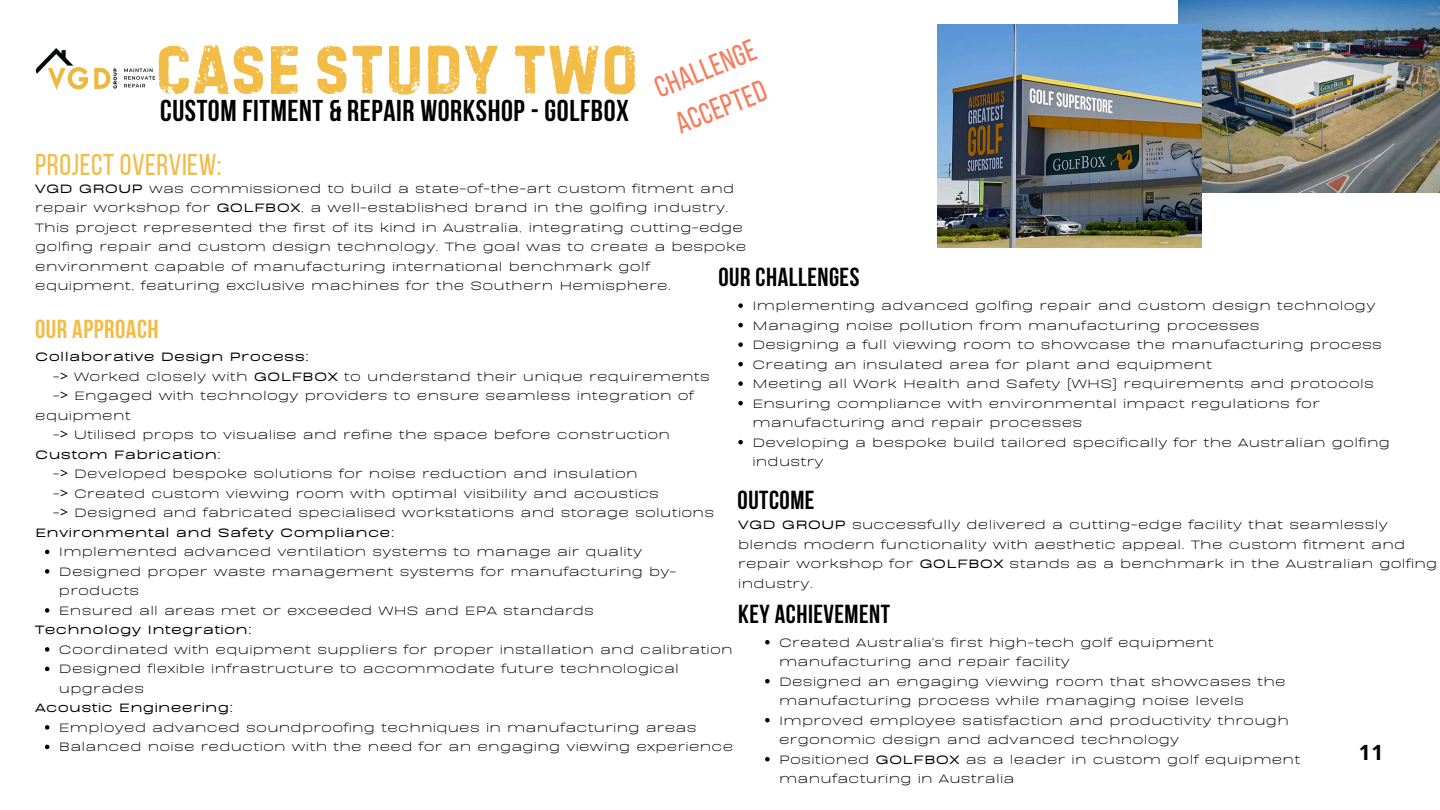
<style>
.page{position:relative;width:1440px;height:810px;background:#fff}
.page>*{position:absolute;margin:0;border:0;box-sizing:border-box;transform-origin:0 0}
.t1{font:74px "Handelson Six";color:#f2bc47}
.t2{font:700 30px "Bebas Neue";letter-spacing:.02em;color:#000}
.t3{font:30px/41.2px "Bebas Neue";color:#f87b5b}
.t4{font:30px "Bebas Neue";letter-spacing:.02em;color:#f2bc47}
.t5{font:700 26px "Bebas Neue";letter-spacing:.02em;color:#000}
.t6{font:700 26px "Bebas Neue";letter-spacing:.02em;color:#f2bc47}
.t7{font:700 21px "Open Sans";color:#000}
.t8{font:14px/19.5px "BD Sans";letter-spacing:.02em;color:#000001}
.t9{font:14px/19.5px "BD Sans";letter-spacing:.02em;color:#000}
.t10{font:700 14px "BD Sans";letter-spacing:.02em;color:#000001}
.s1{font-weight:700}
.s2{font-family:"Noto Sans"}
</style>
<div class="page">
<img style="left:35px;top:49px;width:120px;height:40px">
<img style="left:1179px;top:0;width:261px;height:193px">
<svg style="left:738px;top:303px;width:5px;height:5px"></svg>
<svg style="left:738px;top:323px;width:5px;height:4px"></svg>
<svg style="left:738px;top:342px;width:5px;height:5px"></svg>
<svg style="left:738px;top:362px;width:5px;height:4px"></svg>
<svg style="left:738px;top:381px;width:5px;height:5px"></svg>
<svg style="left:738px;top:401px;width:5px;height:4px"></svg>
<svg style="left:738px;top:440px;width:5px;height:4px"></svg>
<svg style="left:765px;top:640px;width:5px;height:4px"></svg>
<svg style="left:765px;top:679px;width:5px;height:4px"></svg>
<svg style="left:765px;top:718px;width:5px;height:4px"></svg>
<svg style="left:765px;top:757px;width:5px;height:4px"></svg>
<svg style="left:45px;top:550px;width:4px;height:4px"></svg>
<svg style="left:45px;top:569px;width:4px;height:5px"></svg>
<svg style="left:45px;top:608px;width:4px;height:5px"></svg>
<svg style="left:45px;top:647px;width:4px;height:5px"></svg>
<svg style="left:45px;top:667px;width:4px;height:4px"></svg>
<svg style="left:45px;top:725px;width:4px;height:5px"></svg>
<svg style="left:45px;top:745px;width:4px;height:4px"></svg>
<img style="left:938px;top:25px;width:264px;height:222px">
<p class="t1" style="left:155px;top:27px;width:485px">CASE STUDY TWO</p>
<p class="t2" style="left:160px;top:99px;width:470px">CUSTOM FITMENT &amp; REPAIR WORKSHOP - GOLFBOX</p>
<p class="t4" style="left:35px;top:153px;width:188px">PROJECT OVERVIEW:</p>
<h3 class="t3" style="left:650px;top:72px;width:108px;rotate:-22deg">CHALLENGE<br>ACCEPTED</h3>
<h2 class="t9" style="left:35px;top:177px;width:713px"><span class="s1">VGD GROUP</span> was commissioned to build a state-of-the-art custom fitment and repair workshop for <span class="s1">GOLFBOX</span>, a well-established brand in the golfing industry.<br>This project represented the first of its kind in Australia, integrating cutting-edge golfing repair and custom design technology. The goal was to create a bespoke environment capable of manufacturing international benchmark golf equipment, featuring exclusive machines for the Southern Hemisphere.</h2>
<p class="t5" style="left:718px;top:267px;width:142px">OUR CHALLENGES</p>
<h4 class="t8" style="left:752px;top:294px;width:624px">Implementing advanced golfing repair and custom design technology</h4>
<p class="t8" style="left:752px;top:314px;width:509px">Managing noise pollution from manufacturing processes</p>
<p class="t8" style="left:752px;top:333px;width:631px">Designing a full viewing room to showcase the manufacturing process</p>
<p class="t8" style="left:752px;top:353px;width:461px">Creating an insulated area for plant and equipment</p>
<p class="t8" style="left:752px;top:372px;width:623px">Meeting all Work Health and Safety (WHS) requirements and protocols</p>
<p class="t8" style="left:752px;top:392px;width:569px">Ensuring compliance with environmental impact regulations for manufacturing and repair processes</p>
<p class="t8" style="left:752px;top:431px;width:639px">Developing a bespoke build tailored specifically for the Australian golfing industry</p>
<p class="t6" style="left:35px;top:318px;width:125px">OUR APPROACH</p>
<p class="t10" style="left:35px;top:347px;width:275px">Collaborative Design Process:</p>
<p class="t8" style="left:53px;top:365px;width:659px">-<span class="s2">&gt;</span> Worked closely with <span class="s1">GOLFBOX</span> to understand their unique requirements</p>
<p class="t8" style="left:35px;top:384px;width:660px;text-indent:18px">-<span class="s2">&gt;</span> Engaged with technology providers to ensure seamless integration of equipment</p>
<p class="t8" style="left:53px;top:423px;width:619px">-<span class="s2">&gt;</span> Utilised props to visualise and refine the space before construction</p>
<p class="t10" style="left:35px;top:444px;width:187px">Custom Fabrication:</p>
<p class="t8" style="left:53px;top:462px;width:586px">-<span class="s2">&gt;</span> Developed bespoke solutions for noise reduction and insulation</p>
<p class="t8" style="left:53px;top:482px;width:608px">-<span class="s2">&gt;</span> Created custom viewing room with optimal visibility and acoustics</p>
<p class="t8" style="left:53px;top:501px;width:663px">-<span class="s2">&gt;</span> Designed and fabricated specialised workstations and storage solutions</p>
<h5 class="t10" style="left:35px;top:522px;width:361px">Environmental and Safety Compliance:</h5>
<p class="t8" style="left:59px;top:540px;width:585px">Implemented advanced ventilation systems to manage air quality</p>
<p class="t8" style="left:59px;top:560px;width:619px">Designed proper waste management systems for manufacturing by&shy;products</p>
<h5 class="t8" style="left:59px;top:599px;width:536px">Ensured all areas met or exceeded WHS and EPA standards</h5>
<p class="t10" style="left:35px;top:620px;width:218px">Technology Integration:</p>
<p class="t8" style="left:59px;top:638px;width:675px">Coordinated with equipment suppliers for proper installation and calibration</p>
<h4 class="t8" style="left:59px;top:657px;width:621px">Designed flexible infrastructure to accommodate future technological upgrades</h4>
<p class="t10" style="left:35px;top:698px;width:200px">Acoustic Engineering:</p>
<h4 class="t8" style="left:59px;top:716px;width:639px">Employed advanced soundproofing techniques in manufacturing areas</h4>
<p class="t8" style="left:59px;top:735px;width:676px">Balanced noise reduction with the need for an engaging viewing experience</p>
<p class="t5" style="left:738px;top:490px;width:78px">OUTCOME</p>
<p class="t8" style="left:738px;top:513px;width:701px"><span class="s1">VGD GROUP</span> successfully delivered a cutting-edge facility that seamlessly blends modern functionality with aesthetic appeal. The custom fitment and repair workshop for <span class="s1">GOLFBOX</span> stands as a benchmark in the Australian golfing industry.</p>
<p class="t5" style="left:738px;top:603px;width:153px">KEY ACHIEVEMENT</p>
<h4 class="t8" style="left:779px;top:631px;width:436px">Created Australia's first high-tech golf equipment manufacturing and repair facility</h4>
<p class="t8" style="left:779px;top:670px;width:508px">Designed an engaging viewing room that showcases the manufacturing process while managing noise levels</p>
<p class="t8" style="left:779px;top:709px;width:511px">Improved employee satisfaction and productivity through ergonomic design and advanced technology</p>
<p class="t8" style="left:779px;top:748px;width:523px">Positioned <span class="s1">GOLFBOX</span> as a leader in custom golf equipment manufacturing in Australia</p>
<h3 class="t7" style="left:1359px;top:738px;width:26px">11</h3>
</div>
